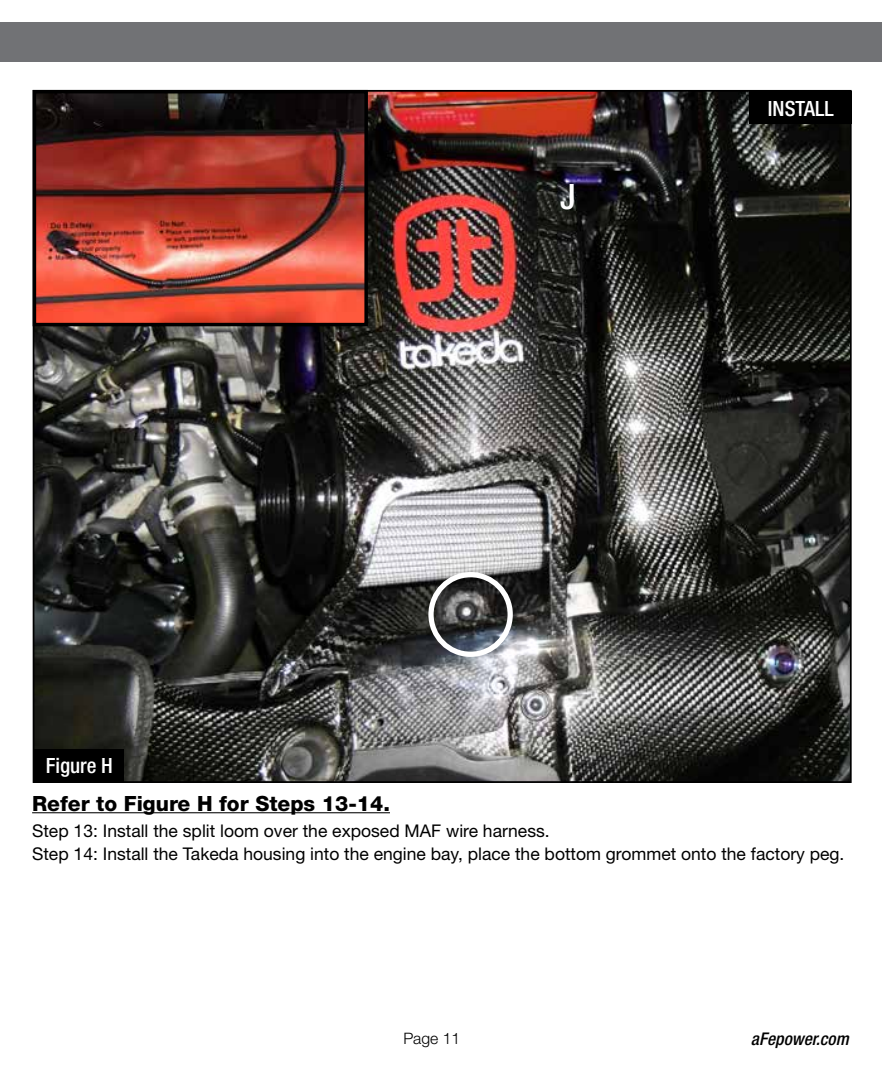
<style>
.page{position:relative;width:882px;height:1071px;background:#fff}
.page>*{position:absolute;margin:0;border:0;box-sizing:border-box;transform-origin:0 0}
.t1{font:500 condensed 35px "Helvetica Neue";color:#fff}
.t2{font:800 21px "Helvetica Neue";color:#000}
.t3{font:500 condensed 21px "Helvetica Neue";color:#fff}
.t4{font:17.5px/22.8px "Helvetica Neue";color:#000}
.t5{font:italic 500 condensed 17.5px "Helvetica Neue";color:#000}
.t6{font:300 15.75px "Helvetica Neue";color:#000}
</style>
<div class="page">
<img style="left:36px;top:93px;width:813px;height:687px">
<div style="left:0;top:23px;width:882px;height:39px;background:#717275"></div>
<hr style="left:32px;top:812px;width:358px;height:1px;background:#000">
<div style="left:34px;top:749px;width:90px;height:33px;background:#000"></div>
<div style="left:749px;top:91px;width:103px;height:33px;background:#000"></div>
<img style="left:38px;top:95px;width:325px;height:226px">
<div style="left:33px;top:90px;width:335px;height:236px;border:4px solid #000"></div>
<div style="left:428px;top:572px;width:85px;height:85px;border:5px solid #fff;border-radius:50%"></div>
<p class="t3" style="left:46px;top:753px;width:69px">Figure H</p>
<h1 class="t1" style="left:560px;top:176px;width:17px">J</h1>
<p class="t3" style="left:768px;top:96px;width:67px">INSTALL</p>
<p class="t2" style="left:32px;top:791px;width:359px">Refer to Figure H for Steps 13-14.</p>
<p class="t4" style="left:32px;top:819px;width:814px">Step 13: Install the split loom over the exposed MAF wire harness.<br>Step 14: Install the Takeda housing into the engine bay, place the bottom grommet onto the factory peg.</p>
<p class="t6" style="left:403px;top:1029px;width:58px">Page 11</p>
<p class="t5" style="left:751px;top:1029px;width:99px">aFepower.com</p>
</div>
